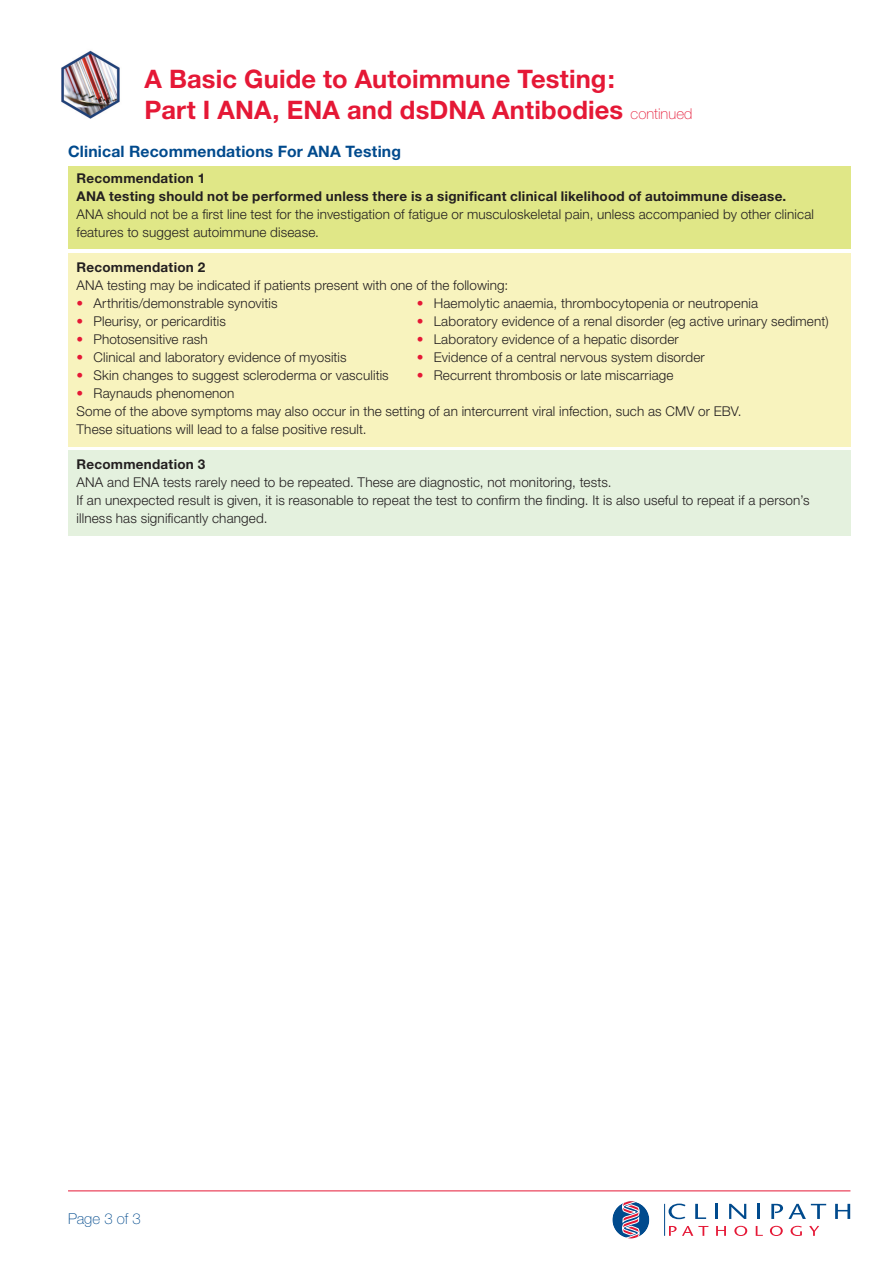
<style>
.page{position:relative;width:893px;height:1263px;background:#fff}
.page>*{position:absolute;margin:0;border:0;box-sizing:border-box;transform-origin:0 0}
.Heading{font:700 25.5px "Helvetica Neue";letter-spacing:.005em;color:#e51836}
.Subheading{font:700 15.75px "Helvetica Neue";letter-spacing:.01em;color:#004a8d}
.Dateline{font:100 15px "Helvetica Neue";letter-spacing:-.005em;color:#004a8d}
.Table_copy{font:300 13.5px/18px "Helvetica Neue";letter-spacing:.01em;color:#231f20}
.Table_copy-2{font:700 13.5px "Helvetica Neue";letter-spacing:.02em;color:#231f20}
.s1{font-weight:100;font-size:15px}
.s2{color:#e51836}
</style>
<div class="page">
<hr style="left:68px;top:1190px;width:782px;height:1px;background:#e51836">
<hr style="left:664px;top:1204px;width:1px;height:32px;background:#004a8d">
<svg style="left:612px;top:1201px;width:37px;height:37px"></svg>
<svg style="left:669px;top:1226px;width:39px;height:10px"></svg>
<svg style="left:716px;top:1226px;width:10px;height:10px"></svg>
<svg style="left:734px;top:1226px;width:13px;height:10px"></svg>
<svg style="left:756px;top:1226px;width:7px;height:10px"></svg>
<svg style="left:770px;top:1226px;width:13px;height:10px"></svg>
<svg style="left:790px;top:1226px;width:12px;height:10px"></svg>
<svg style="left:809px;top:1226px;width:10px;height:10px"></svg>
<svg style="left:669px;top:1203px;width:16px;height:16px"></svg>
<svg style="left:695px;top:1204px;width:11px;height:15px"></svg>
<hr style="left:715px;top:1204px;width:3px;height:15px;background:#004a8d">
<svg style="left:729px;top:1204px;width:17px;height:15px"></svg>
<hr style="left:757px;top:1204px;width:3px;height:15px;background:#004a8d">
<svg style="left:771px;top:1204px;width:55px;height:15px"></svg>
<svg style="left:835px;top:1204px;width:15px;height:15px"></svg>
<img style="left:61px;top:50px;width:59px;height:69px">
<div style="left:68px;top:166px;width:782px;height:83px;background:#e0e787"></div>
<div style="left:68px;top:253px;width:782px;height:193px;background:#f8f3be"></div>
<div style="left:68px;top:451px;width:782px;height:85px;background:#e4f1de"></div>
<p class="Heading" style="left:145px;top:63px;width:472px">A Basic Guide to Autoimmune Testing:</p>
<p class="Heading" style="left:145px;top:95px;width:550px">Part I ANA, ENA and dsDNA Antibodies <span class="s1">continued</span></p>
<p class="Subheading" style="left:68px;top:142px;width:335px">Clinical Recommendations For ANA Testing</p>
<p class="Table_copy-2" style="left:77px;top:170px;width:130px">Recommendation 1</p>
<p class="Table_copy-2" style="left:77px;top:188px;width:711px">ANA testing should not be performed unless there is a significant clinical likelihood of autoimmune disease.</p>
<p class="Table_copy" style="left:77px;top:205px;width:739px">ANA should not be a first line test for the investigation of fatigue or musculoskeletal pain, unless accompanied by other clinical features to suggest autoimmune disease.</p>
<p class="Table_copy-2" style="left:77px;top:259px;width:130px">Recommendation 2</p>
<p class="Table_copy" style="left:77px;top:276px;width:433px">ANA testing may be indicated if patients present with one of the following:</p>
<p class="Table_copy" style="left:77px;top:294px;width:203px"><span class="s2">•</span> Arthritis/demonstrable synovitis</p>
<p class="Table_copy" style="left:417px;top:294px;width:343px"><span class="s2">•</span> Haemolytic anaemia, thrombocytopenia or neutropenia</p>
<p class="Table_copy" style="left:77px;top:312px;width:151px"><span class="s2">•</span> Pleurisy, or pericarditis</p>
<p class="Table_copy" style="left:417px;top:312px;width:413px"><span class="s2">•</span> Laboratory evidence of a renal disorder (eg active urinary sediment)</p>
<p class="Table_copy" style="left:77px;top:330px;width:133px"><span class="s2">•</span> Photosensitive rash</p>
<p class="Table_copy" style="left:417px;top:330px;width:264px"><span class="s2">•</span> Laboratory evidence of a hepatic disorder</p>
<p class="Table_copy" style="left:77px;top:348px;width:272px"><span class="s2">•</span> Clinical and laboratory evidence of myositis</p>
<p class="Table_copy" style="left:417px;top:348px;width:290px"><span class="s2">•</span> Evidence of a central nervous system disorder</p>
<p class="Table_copy" style="left:77px;top:366px;width:314px"><span class="s2">•</span> Skin changes to suggest scleroderma or vasculitis</p>
<p class="Table_copy" style="left:417px;top:366px;width:258px"><span class="s2">•</span> Recurrent thrombosis or late miscarriage</p>
<p class="Table_copy" style="left:77px;top:384px;width:159px"><span class="s2">•</span> Raynauds phenomenon</p>
<p class="Table_copy" style="left:77px;top:402px;width:667px">Some of the above symptoms may also occur in the setting of an intercurrent viral infection, such as CMV or EBV.<br>These situations will lead to a false positive result.</p>
<p class="Table_copy-2" style="left:77px;top:456px;width:130px">Recommendation 3</p>
<p class="Table_copy" style="left:77px;top:473px;width:537px">ANA and ENA tests rarely need to be repeated. These are diagnostic, not monitoring, tests.</p>
<p class="Table_copy" style="left:77px;top:491px;width:734px">If an unexpected result is given, it is reasonable to repeat the test to confirm the finding. It is also useful to repeat if a person’s illness has significantly changed.</p>
<p class="Dateline" style="left:68px;top:1210px;width:74px">Page 3 of 3</p>
</div>
